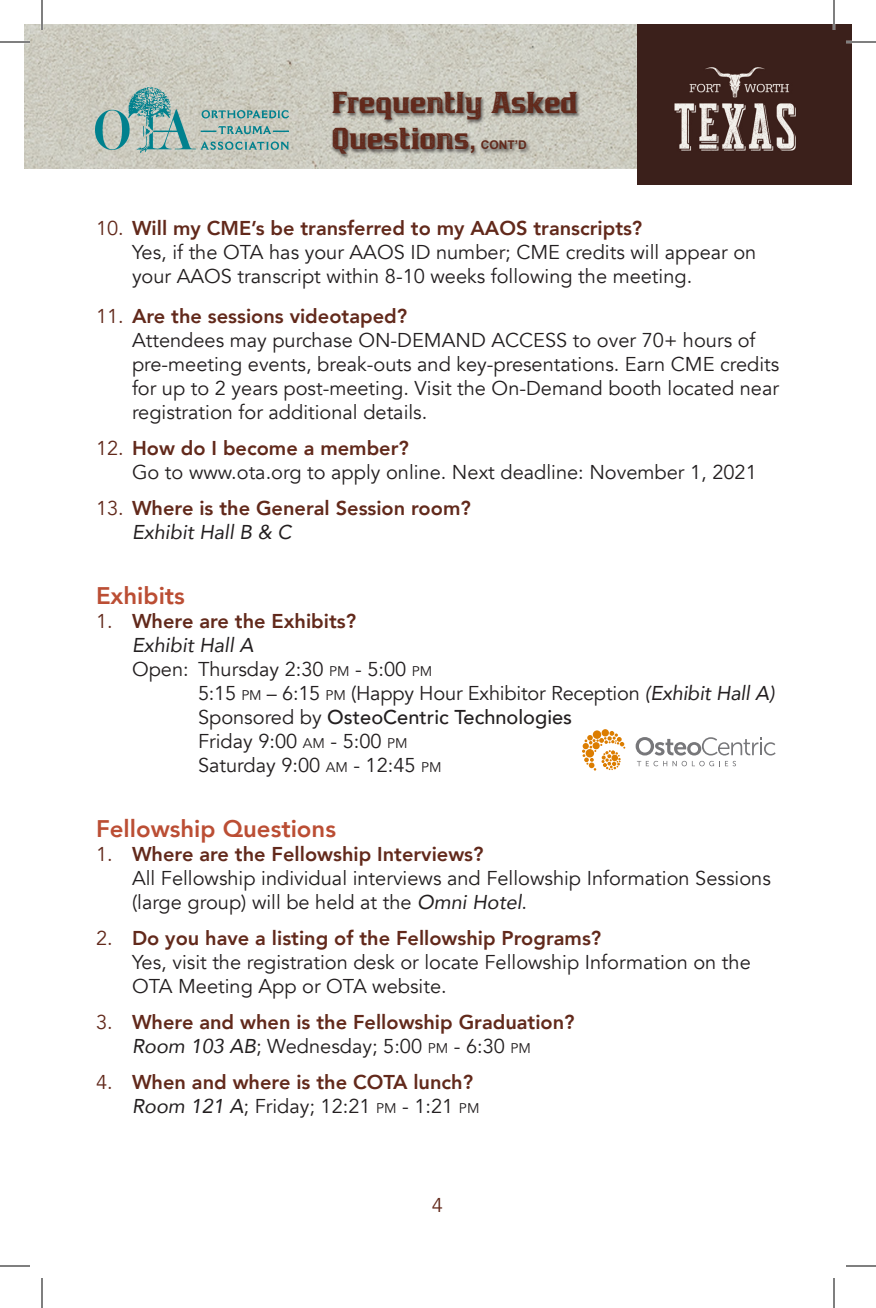
<style>
.page{position:relative;width:876px;height:1308px;background:#fff}
.page>*{position:absolute;margin:0;border:0;box-sizing:border-box;transform-origin:0 0}
.t1{font:32px "Bronzier Rusty";letter-spacing:.01em;color:#62291b;scale:1.1 1}
.t2{font:800 24px "Avenir";color:#bb4e34}
.t3{font:20px/24px "Avenir";color:#231f20}
.t4{font:800 20px "Avenir";color:#62291b}
.t5{font:500 20px "Avenir";color:#231f20}
.t6{font:italic 20px "Avenir";color:#231f20}
.t7{font:20px "Avenir";color:#62291b}
.s1{font-family:"Arial";font-weight:700;font-size:24px}
.s2{font-family:"Arial";font-weight:700;font-size:12px}
.s3{font-weight:400}
.s4{font-size:14px}
.s5{font-style:italic}
</style>
<div class="page">
<svg style="left:582px;top:731px;width:43px;height:40px"></svg>
<svg style="left:636px;top:737px;width:140px;height:29px"></svg>
<img style="left:24px;top:24px;width:613px;height:144px">
<div style="left:331px;top:91px;width:251px;height:68px;background:#231f20;opacity:.75"></div>
<img style="left:95px;top:88px;width:194px;height:64px">
<div style="left:637px;top:24px;width:215px;height:160px;background:#3b201b"></div>
<img style="left:674px;top:67px;width:122px;height:84px">
<hr style="left:0;top:41px;width:30px;height:2px;background:#fff">
<hr style="left:846px;top:41px;width:30px;height:2px;background:#fff">
<hr style="left:41px;top:0;width:2px;height:30px;background:#fff">
<hr style="left:833px;top:0;width:2px;height:30px;background:#fff">
<hr style="left:0;top:42px;width:30px;height:1px;background:#000">
<hr style="left:846px;top:42px;width:30px;height:1px;background:#000">
<hr style="left:0;top:1266px;width:30px;height:1px;background:#000">
<hr style="left:846px;top:1266px;width:30px;height:1px;background:#000">
<hr style="left:42px;top:0;width:1px;height:30px;background:#000">
<hr style="left:42px;top:1278px;width:1px;height:30px;background:#000">
<hr style="left:834px;top:0;width:1px;height:30px;background:#000">
<hr style="left:834px;top:1278px;width:1px;height:30px;background:#000">
<p class="t1" style="left:332px;top:86px;width:224px">Frequently Asked</p>
<p class="t1" style="left:332px;top:122px;width:178px">Questions<span class="s1">,</span> <span class="s2">CONT’D</span></p>
<p class="t4" style="left:96px;top:213px;width:548px"><span class="s3">10.</span> Will my CME’s be transferred to my AAOS transcripts?</p>
<p class="t3" style="left:132px;top:241px;width:626px">Yes, if the OTA has your AAOS ID number; CME credits will appear on your AAOS transcript within 8-10 weeks following the meeting.</p>
<p class="t4" style="left:96px;top:301px;width:313px"><span class="s3">11.</span> Are the sessions videotaped?</p>
<p class="t3" style="left:132px;top:329px;width:625px">Attendees may purchase ON-DEMAND ACCESS to over 70+ hours of</p>
<p class="t3" style="left:132px;top:353px;width:649px;text-align:justify">pre-meeting events, break-outs and key-presentations. Earn CME credits for up to 2 years post-meeting. Visit the On-Demand booth located near registration for additional details.</p>
<p class="t4" style="left:96px;top:433px;width:314px"><span class="s3">12.</span> How do I become a member?</p>
<p class="t3" style="left:132px;top:461px;width:626px">Go to www.ota.org to apply online. Next deadline: November 1, 2021</p>
<p class="t4" style="left:96px;top:493px;width:376px"><span class="s3">13.</span> Where is the General Session room?</p>
<p class="t6" style="left:132px;top:520px;width:161px">Exhibit Hall B &amp; C</p>
<p class="t2" style="left:96px;top:577px;width:90px">Exhibits</p>
<p class="t4" style="left:96px;top:606px;width:262px"><span class="s3">1.</span> Where are the Exhibits?</p>
<p class="t6" style="left:132px;top:633px;width:123px">Exhibit Hall A</p>
<p class="t3" style="left:132px;top:658px;width:302px">Open: Thursday 2:30 <span class="s4">PM</span> - 5:00 <span class="s4">PM</span></p>
<p class="t3" style="left:198px;top:682px;width:578px">5:15 <span class="s4">PM</span> – 6:15 <span class="s4">PM</span> (Happy Hour Exhibitor Reception <span class="s5">(Exhibit Hall A)</span></p>
<p class="t5" style="left:198px;top:700px;width:376px"><span class="s3">Sponsored by</span> OsteoCentric Technologies</p>
<p class="t3" style="left:198px;top:730px;width:211px">Friday 9:00 <span class="s4">AM</span> - 5:00 <span class="s4">PM</span></p>
<p class="t3" style="left:198px;top:754px;width:245px">Saturday 9:00 <span class="s4">AM</span> - 12:45 <span class="s4">PM</span></p>
<p class="t2" style="left:96px;top:810px;width:242px">Fellowship Questions</p>
<p class="t4" style="left:96px;top:838px;width:389px"><span class="s3">1.</span> Where are the Fellowship Interviews?</p>
<p class="t3" style="left:132px;top:866px;width:640px">All Fellowship individual interviews and Fellowship Information Sessions</p>
<p class="t3" style="left:132px;top:890px;width:393px">(large group) will be held at the <span class="s5">Omni Hotel</span>.</p>
<p class="t4" style="left:96px;top:922px;width:507px"><span class="s3">2.</span> Do you have a listing of the Fellowship Programs?</p>
<p class="t3" style="left:132px;top:950px;width:620px">Yes, visit the registration desk or locate Fellowship Information on the</p>
<p class="t3" style="left:132px;top:974px;width:313px">OTA Meeting App or OTA website.</p>
<p class="t4" style="left:96px;top:1006px;width:480px"><span class="s3">3.</span> Where and when is the Fellowship Graduation?</p>
<p class="t3" style="left:132px;top:1034px;width:401px"><span class="s5">Room 103 AB</span>; Wednesday; 5:00 <span class="s4">PM</span> - 6:30 <span class="s4">PM</span></p>
<p class="t4" style="left:96px;top:1066px;width:379px"><span class="s3">4.</span> When and where is the COTA lunch?</p>
<p class="t3" style="left:132px;top:1094px;width:349px"><span class="s5">Room 121 A</span>; Friday; 12:21 <span class="s4">PM</span> - 1:21 <span class="s4">PM</span></p>
<p class="t7" style="left:432px;top:1193px;width:13px">4</p>
</div>
